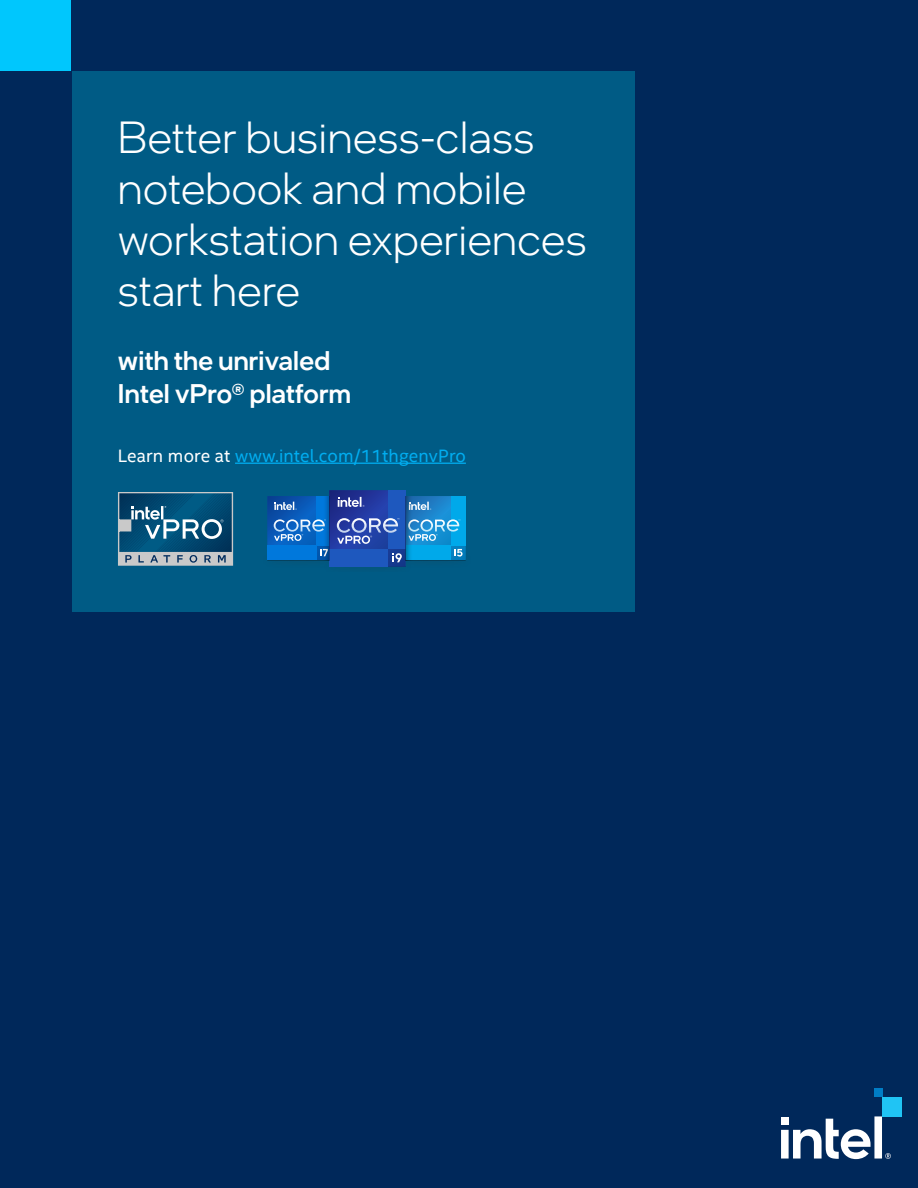
<style>
.page{position:relative;width:918px;height:1188px;background:#00285a}
.page>*{position:absolute;margin:0;border:0;box-sizing:border-box;transform-origin:0 0}
.t1{font:300 45px/51px "Intel One Display";letter-spacing:.01em;color:#fff}
.t2{font:500 27px/32.4px "Intel One Display";letter-spacing:.01em;color:#fff}
.t3{font:18px "Intel Clear";letter-spacing:.01em;color:#00adf0}
.s1{color:#fff}
</style>
<div class="page">
<div style="left:0;top:0;width:71px;height:71px;background:#00c7fd"></div>
<div style="left:72px;top:72px;width:562px;height:540px;background:#005b85"></div>
<hr style="left:235px;top:463px;width:231px;height:1px;background:#00adf0">
<svg style="left:118px;top:492px;width:115px;height:74px"></svg>
<svg style="left:267px;top:490px;width:199px;height:77px;background:#266ebb"></svg>
<svg style="left:406px;top:496px;width:7px;height:64px"></svg>
<svg style="left:322px;top:496px;width:7px;height:64px"></svg>
<div style="left:883px;top:1097px;width:19px;height:19px;background:#20c4f4"></div>
<div style="left:874px;top:1088px;width:9px;height:9px;background:#007dc5"></div>
<svg style="left:781px;top:1116px;width:110px;height:43px"></svg>
<p class="t1" style="left:118px;top:112px;width:470px">Better business-class notebook and mobile workstation experiences start here</p>
<p class="t2" style="left:118px;top:344px;width:235px">with the unrivaled<br>Intel vPro® platform</p>
<p class="t3" style="left:118px;top:443px;width:349px"><span class="s1">Learn more at</span> www.intel.com/11thgenvPro</p>
</div>
